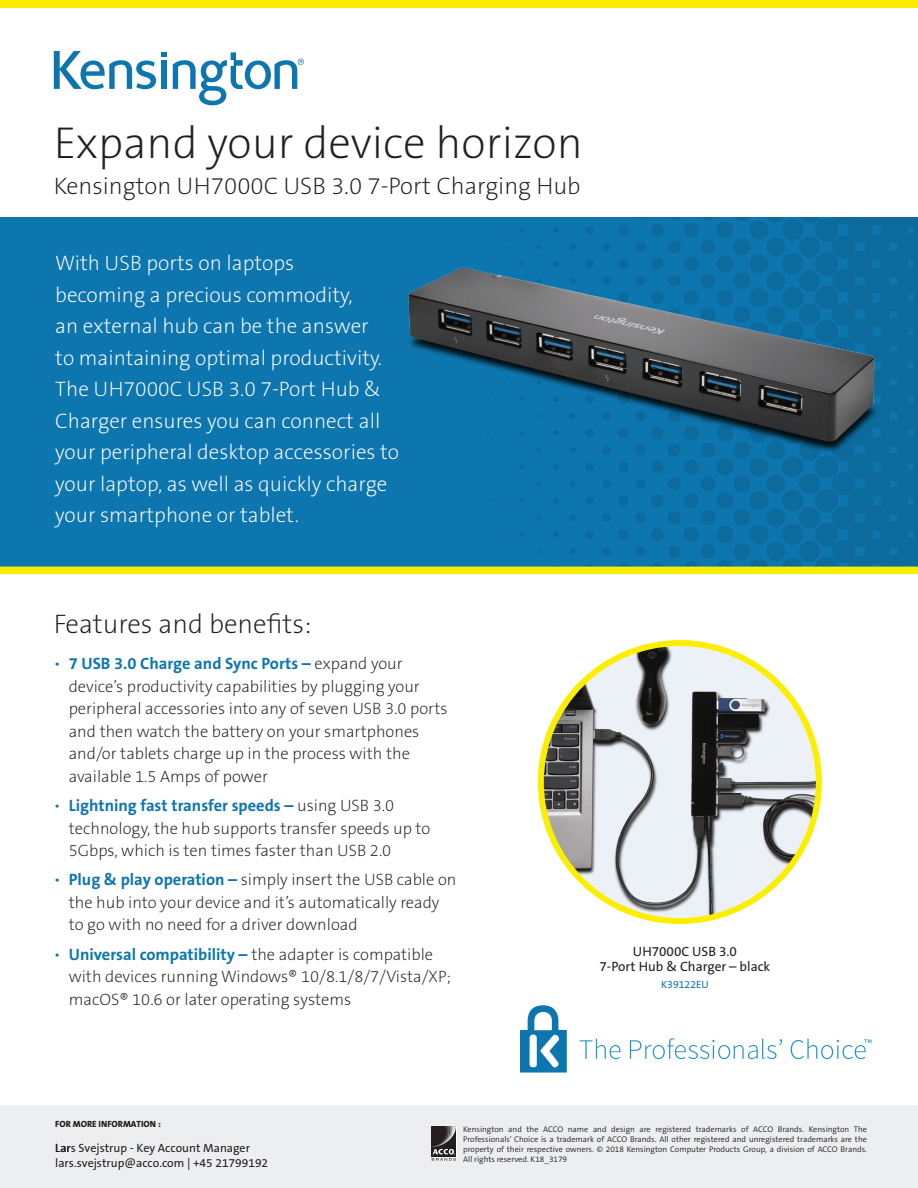
<style>
.page{position:relative;width:918px;height:1188px;background:#fff}
.page>*{position:absolute;margin:0;border:0;box-sizing:border-box;transform-origin:0 0}
.t1{font:45px "The Sans KENSINGTON2 XL";color:#231f20}
.Features{font:27px "The Sans KENSINGTON2 XL";color:#231f20}
.t2{font:24px "The Sans KENSINGTON2 XL";color:#231f20}
.t3{font:21px/31.5px "The Sans KENSINGTON2 XL";color:#fff}
.t4{font:16.5px/22.5px "The Sans KENSINGTON2 XL";color:#231f20}
.t5{font:13.5px/15px "The Sans KENSINGTON5 Rg";color:#231f20;text-align:center}
.t6{font:12px/14.4px "The Sans KENSINGTON5 Rg";color:#231f20}
.t7{font:10.5px "The Sans KENSINGTON5 Rg";color:#0e76ae}
.t8{font:9px "The Sans KENSINGTON8 XB";color:#231f20}
.t9{font:8.25px/9.9px "The Sans KENSINGTON4 SL";color:#231f20;text-align:justify}
.s1{color:#0e76ae}
.s2{font-family:"The Sans KENSINGTON7 Bd";color:#0e76ae}
</style>
<div class="page">
<div style="left:0;top:217px;width:918px;height:353px;background:#0e76ae"></div>
<div style="left:0;top:567px;width:918px;height:7px;background:#fcee01"></div>
<svg style="left:173px;top:52px;width:131px;height:53px"></svg>
<svg style="left:54px;top:51px;width:113px;height:38px"></svg>
<div style="left:0;top:1105px;width:918px;height:83px;background:#edeeef"></div>
<img style="left:431px;top:1127px;width:25px;height:29px">
<svg style="left:432px;top:1149px;width:24px;height:12px"></svg>
<div style="left:0;top:0;width:918px;height:8px;background:#fcee01"></div>
<img style="left:541px;top:643px;width:278px;height:278px;border-radius:139px">
<div style="left:538px;top:640px;width:284px;height:284px;border:6px solid #fcee01;border-radius:50%"></div>
<svg style="left:580px;top:1039px;width:41px;height:20px"></svg>
<svg style="left:630px;top:1038px;width:152px;height:21px"></svg>
<svg style="left:791px;top:1039px;width:81px;height:20px"></svg>
<svg style="left:520px;top:1005px;width:47px;height:68px"></svg>
<img style="left:408px;top:236px;width:510px;height:236px">
<p class="t1" style="left:54px;top:118px;width:531px">Expand your device horizon</p>
<p class="t2" style="left:54px;top:173px;width:528px">Kensington UH7000C USB 3.0 7-Port Charging Hub</p>
<p class="t3" style="left:55px;top:248px;width:345px">With USB ports on laptops<br>becoming a precious commodity,<br>an external hub can be the answer<br>to maintaining optimal productivity.<br>The UH7000C USB 3.0 7-Port Hub &amp; Charger ensures you can connect all your peripheral desktop accessories to your laptop, as well as quickly charge your smartphone or tablet.</p>
<p class="Features" style="left:54px;top:610px;width:259px">Features and benefits:</p>
<p class="t4" style="left:69px;top:653px;width:380px;text-indent:-15px"><span class="s1">•</span> <span class="s2">7 USB 3.0 Charge and Sync Ports –</span> expand your device’s productivity capabilities by plugging your peripheral accessories into any of seven USB 3.0 ports and then watch the battery on your smartphones and/or tablets charge up in the process with the available 1.5 Amps of power</p>
<p class="t4" style="left:69px;top:795px;width:363px;text-indent:-15px"><span class="s1">•</span> <span class="s2">Lightning fast transfer speeds –</span> using USB 3.0 technology, the hub supports transfer speeds up to<br>5Gbps, which is ten times faster than USB 2.0</p>
<p class="t4" style="left:69px;top:869px;width:389px;text-indent:-15px"><span class="s1">•</span> <span class="s2">Plug &amp; play operation –</span> simply insert the USB cable on the hub into your device and it’s automatically ready to go with no need for a driver download</p>
<p class="t4" style="left:69px;top:943px;width:384px;text-indent:-15px"><span class="s1">•</span> <span class="s2">Universal compatibility –</span> the adapter is compatible with devices running Windows® 10/8.1/8/7/Vista/XP; macOS® 10.6 or later operating systems</p>
<p class="t5" style="left:600px;top:944px;width:172px">UH7000C USB 3.0<br>7-Port Hub &amp; Charger – black</p>
<p class="t7" style="left:661px;top:978px;width:49px">K39122EU</p>
<p class="t8" style="left:55px;top:1119px;width:107px">FOR MORE INFORMATION :</p>
<p class="t6" style="left:55px;top:1141px;width:214px">Lars Svejstrup - Key Account Manager lars.svejstrup@acco.com | +45 21799192</p>
<p class="t9" style="left:463px;top:1124px;width:405px">Kensington and the ACCO name and design are registered trademarks of ACCO Brands. Kensington The Professionals’ Choice is a trademark of ACCO Brands. All other registered and unregistered trademarks are the property of their respective owners. © 2018 Kensington Computer Products Group, a division of ACCO Brands.<br>All rights reserved. K18_3179</p>
</div>
